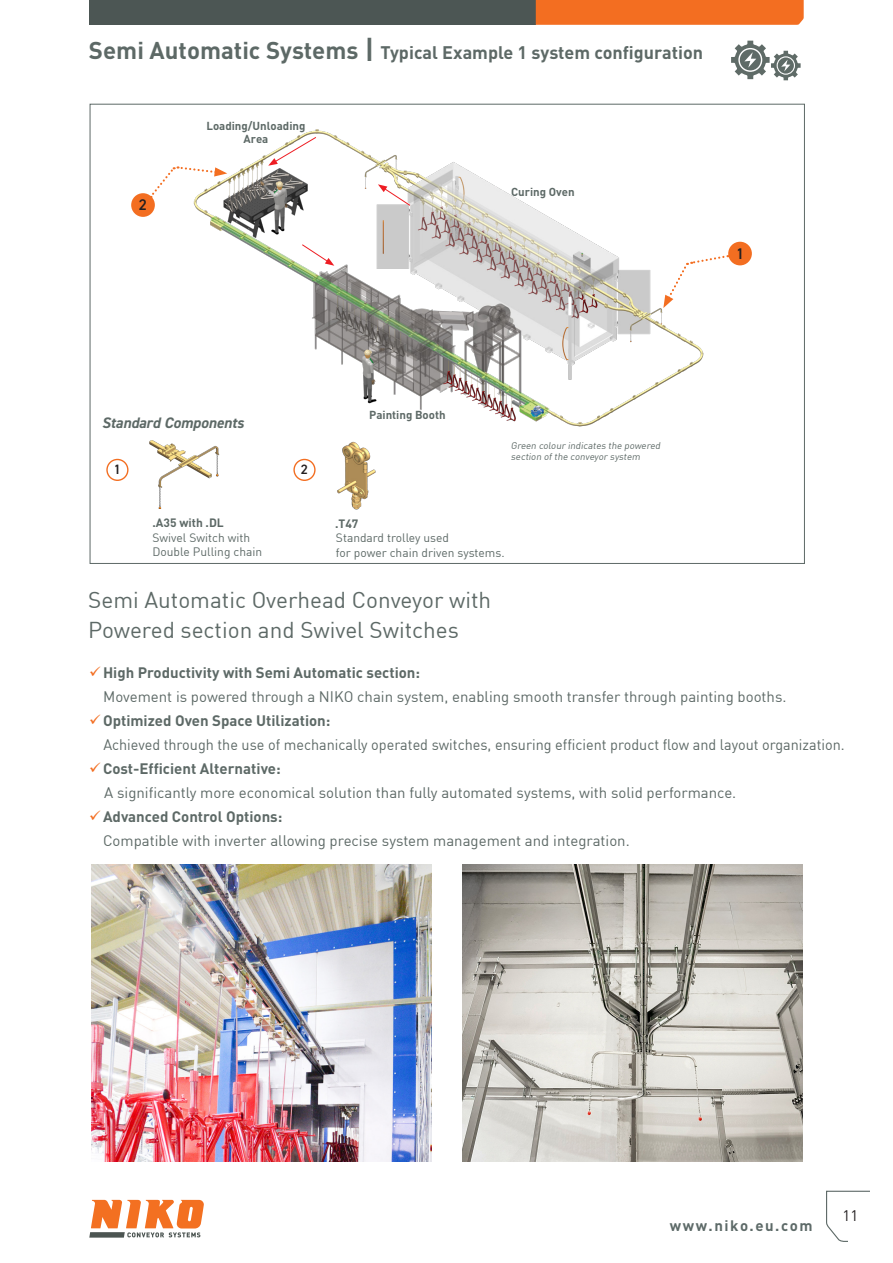
<style>
.page{position:relative;width:893px;height:1263px;background:#fff}
.page>*{position:absolute;margin:0;border:0;box-sizing:border-box;transform-origin:0 0}
.NIKO_Prospekt_ÜS_2{font:22.5px "DIN Greek";color:#5d6966}
.NIKO_Prospekt_ÜS_2-2{font:700 18px "DIN Greek";color:#5d6966}
.t1{font:600 15.45px "DIN2014";color:#231f20}
.t2{font:italic 700 15.3px "DIN2014";color:#5d6966}
.t3{font:15px "DIN Greek";color:#5d6966}
.t4{font:700 15px "DIN Greek";color:#5d6966}
.t5{font:15px "DIN Greek";color:#5d6966;scale:.96 1}
.t6{font:700 15px "DIN Greek";letter-spacing:.1em;color:#5d6a68}
.t7{font:15px "DIN Greek";color:#231f20}
.t8{font:600 13.65px "DIN2014";color:#231f20}
.t9{font:12px/14.4px "DIN Greek";color:#5d6966}
.t10{font:700 12px "DIN Greek";color:#5d6966}
.t11{font:700 11.55px/13.8px "DIN Greek";color:#5d6966;text-align:center}
.t12{font:9.6px/11.4px "DIN Greek";color:#5d6966}
.s1{font-size:24px}
.s2{font-size:27px}
.s3{color:#f36e21}
</style>
<div class="page">
<div style="left:89px;top:0;width:447px;height:25px;background:#4c5654"></div>
<div style="left:536px;top:0;width:268px;height:25px;background:#f36e21"></div>
<svg style="left:826px;top:1190px;width:44px;height:52px"></svg>
<div style="left:848px;top:1231px;width:45px;height:32px;background:#fff"></div>
<svg style="left:89px;top:1200px;width:115px;height:37px"></svg>
<img style="left:462px;top:864px;width:340px;height:297px">
<img style="left:193px;top:129px;width:511px;height:298px">
<svg style="left:302px;top:244px;width:32px;height:22px"></svg>
<svg style="left:378px;top:184px;width:33px;height:22px"></svg>
<svg style="left:268px;top:137px;width:49px;height:29px"></svg>
<img style="left:91px;top:864px;width:340px;height:298px">
<img style="left:337px;top:441px;width:39px;height:69px">
<img style="left:149px;top:441px;width:71px;height:68px">
<div style="left:293px;top:459px;width:23px;height:22px;border:1px solid #f36e21;border-radius:50%"></div>
<div style="left:106px;top:459px;width:23px;height:22px;border:1px solid #f36e21;border-radius:50%"></div>
<div style="left:728px;top:242px;width:24px;height:23px;background:#f36e21;border-radius:50%"></div>
<svg style="left:663px;top:254px;width:65px;height:54px"></svg>
<div style="left:131px;top:193px;width:24px;height:24px;background:#f36e21;border-radius:50%"></div>
<svg style="left:150px;top:166px;width:77px;height:32px"></svg>
<svg style="left:731px;top:41px;width:70px;height:39px"></svg>
<p class="NIKO_Prospekt_ÜS_2-2" style="left:89px;top:42px;width:616px"><span class="s1">Semi Automatic Systems</span> <span class="s2">|</span> Typical Example 1 system configuration</p>
<p class="t1" style="left:139px;top:194px;width:10px">2</p>
<p class="t11" style="left:206px;top:118px;width:101px">Loading/Unloading<br>Area</p>
<p class="t11" style="left:511px;top:185px;width:65px">Curing Oven</p>
<p class="t2" style="left:102px;top:412px;width:144px">Standard Components</p>
<p class="t8" style="left:114px;top:460px;width:9px">1</p>
<p class="t8" style="left:301px;top:460px;width:9px">2</p>
<p class="t10" style="left:152px;top:516px;width:73px">.A35 with .DL</p>
<p class="t9" style="left:152px;top:530px;width:111px">Swivel Switch with<br>Double Pulling chain</p>
<p class="t11" style="left:369px;top:408px;width:78px">Painting Booth</p>
<p class="t12" style="left:511px;top:440px;width:152px">Green colour indicates the powered section of the conveyor system</p>
<p class="t10" style="left:335px;top:516px;width:25px">.T47</p>
<p class="t9" style="left:336px;top:531px;width:115px">Standard trolley used</p>
<p class="t9" style="left:336px;top:545px;width:170px">for power chain driven systems.</p>
<p class="NIKO_Prospekt_ÜS_2" style="left:88px;top:587px;width:404px">Semi Automatic Overhead Conveyor with</p>
<p class="NIKO_Prospekt_ÜS_2" style="left:88px;top:617px;width:372px">Powered section and Swivel Switches</p>
<p class="t1" style="left:736px;top:243px;width:10px">1</p>
<p class="t4" style="left:89px;top:664px;width:332px"><span class="s3">✓</span>High Productivity with Semi Automatic section:</p>
<p class="t3" style="left:103px;top:688px;width:685px">Movement is powered through a NIKO chain system, enabling smooth transfer through painting booths.</p>
<p class="t4" style="left:89px;top:712px;width:243px"><span class="s3">✓</span>Optimized Oven Space Utilization:</p>
<p class="t5" style="left:103px;top:736px;width:774px">Achieved through the use of mechanically operated switches, ensuring efficient product flow and layout organization.</p>
<p class="t4" style="left:89px;top:760px;width:193px"><span class="s3">✓</span>Cost-Efficient Alternative:</p>
<p class="t3" style="left:104px;top:784px;width:634px">A significantly more economical solution than fully automated systems, with solid performance.</p>
<p class="t4" style="left:89px;top:808px;width:195px"><span class="s3">✓</span>Advanced Control Options:</p>
<p class="t3" style="left:103px;top:832px;width:528px">Compatible with inverter allowing precise system management and integration.</p>
<p class="t6" style="left:670px;top:1216px;width:144px">www.niko.eu.com</p>
<p class="t7" style="left:843px;top:1207px;width:17px">11</p>
</div>
